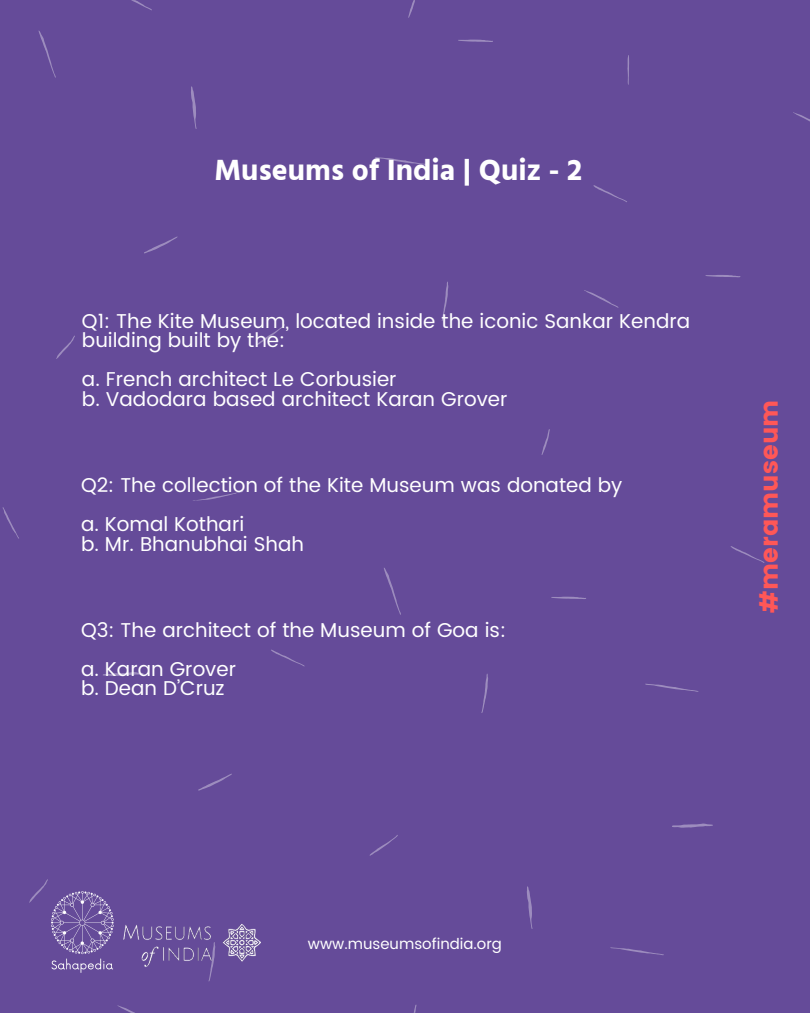
<style>
.page{position:relative;width:810px;height:1013px;background:#fff}
.page>*{position:absolute;margin:0;border:0;box-sizing:border-box;transform-origin:0 0}
.t1{font:700 30px "Hind";color:#fff}
.t2{font:25px "Poppins";color:#ff5757}
.t3{font:20px/19.5px "Poppins";color:#fff}
.t4{font:15px "Poppins";color:#fff}
</style>
<div class="page">
<div style="left:0;top:0;width:810px;height:1012px;background:#654b99"></div>
<svg style="left:191px;top:86px;width:6px;height:43px"></svg>
<svg style="left:38px;top:31px;width:18px;height:47px"></svg>
<svg style="left:375px;top:157px;width:53px;height:8px"></svg>
<svg style="left:144px;top:236px;width:34px;height:17px"></svg>
<svg style="left:199px;top:491px;width:44px;height:9px"></svg>
<svg style="left:442px;top:281px;width:6px;height:40px"></svg>
<svg style="left:793px;top:112px;width:17px;height:10px"></svg>
<svg style="left:3px;top:507px;width:16px;height:31px"></svg>
<svg style="left:458px;top:40px;width:35px;height:2px"></svg>
<svg style="left:257px;top:324px;width:28px;height:21px"></svg>
<svg style="left:56px;top:335px;width:19px;height:24px"></svg>
<svg style="left:594px;top:185px;width:33px;height:17px"></svg>
<svg style="left:103px;top:672px;width:41px;height:4px"></svg>
<svg style="left:527px;top:886px;width:5px;height:43px"></svg>
<svg style="left:384px;top:568px;width:17px;height:46px"></svg>
<svg style="left:645px;top:683px;width:52px;height:8px"></svg>
<svg style="left:198px;top:773px;width:34px;height:17px"></svg>
<svg style="left:481px;top:674px;width:7px;height:39px"></svg>
<svg style="left:584px;top:290px;width:34px;height:18px"></svg>
<svg style="left:672px;top:823px;width:41px;height:4px"></svg>
<svg style="left:610px;top:947px;width:54px;height:8px"></svg>
<svg style="left:208px;top:974px;width:3px;height:7px"></svg>
<svg style="left:117px;top:1005px;width:16px;height:7px"></svg>
<svg style="left:131px;top:0;width:21px;height:10px"></svg>
<svg style="left:705px;top:275px;width:35px;height:2px"></svg>
<svg style="left:731px;top:546px;width:33px;height:17px"></svg>
<svg style="left:551px;top:596px;width:35px;height:3px"></svg>
<svg style="left:370px;top:835px;width:28px;height:20px"></svg>
<svg style="left:29px;top:879px;width:19px;height:23px"></svg>
<svg style="left:271px;top:649px;width:34px;height:17px"></svg>
<svg style="left:542px;top:429px;width:8px;height:26px"></svg>
<svg style="left:408px;top:0;width:7px;height:18px"></svg>
<svg style="left:627px;top:55px;width:2px;height:30px"></svg>
<img style="left:40px;top:889px;width:74px;height:84px">
<img style="left:123px;top:924px;width:137px;height:50px">
<h1 class="t1" style="left:215px;top:152px;width:369px">Museums of India | Quiz - 2</h1>
<p class="t3" style="left:82px;top:311px;width:610px">Q1: The Kite Museum, located inside the iconic Sankar Kendra building built by the:</p>
<p class="t3" style="left:82px;top:370px;width:427px">a. French architect Le Corbusier<br>b. Vadodara based architect Karan Grover</p>
<p class="t3" style="left:81px;top:466px;width:543px;line-height:39px">Q2: The collection of the Kite Museum was donated by a. Komal Kothari</p>
<p class="t3" style="left:81px;top:534px;width:225px">b. Mr. Bhanubhai Shah</p>
<p class="t3" style="left:81px;top:610px;width:427px;line-height:39px">Q3: The architect of the Museum of Goa is: a. Karan Grover</p>
<p class="t3" style="left:81px;top:678px;width:145px">b. Dean D’Cruz</p>
<p class="t2" style="left:755px;top:613px;width:215px;rotate:-90deg">#meramuseum</p>
<p class="t4" style="left:308px;top:934px;width:196px">www.museumsofindia.org</p>
</div>
